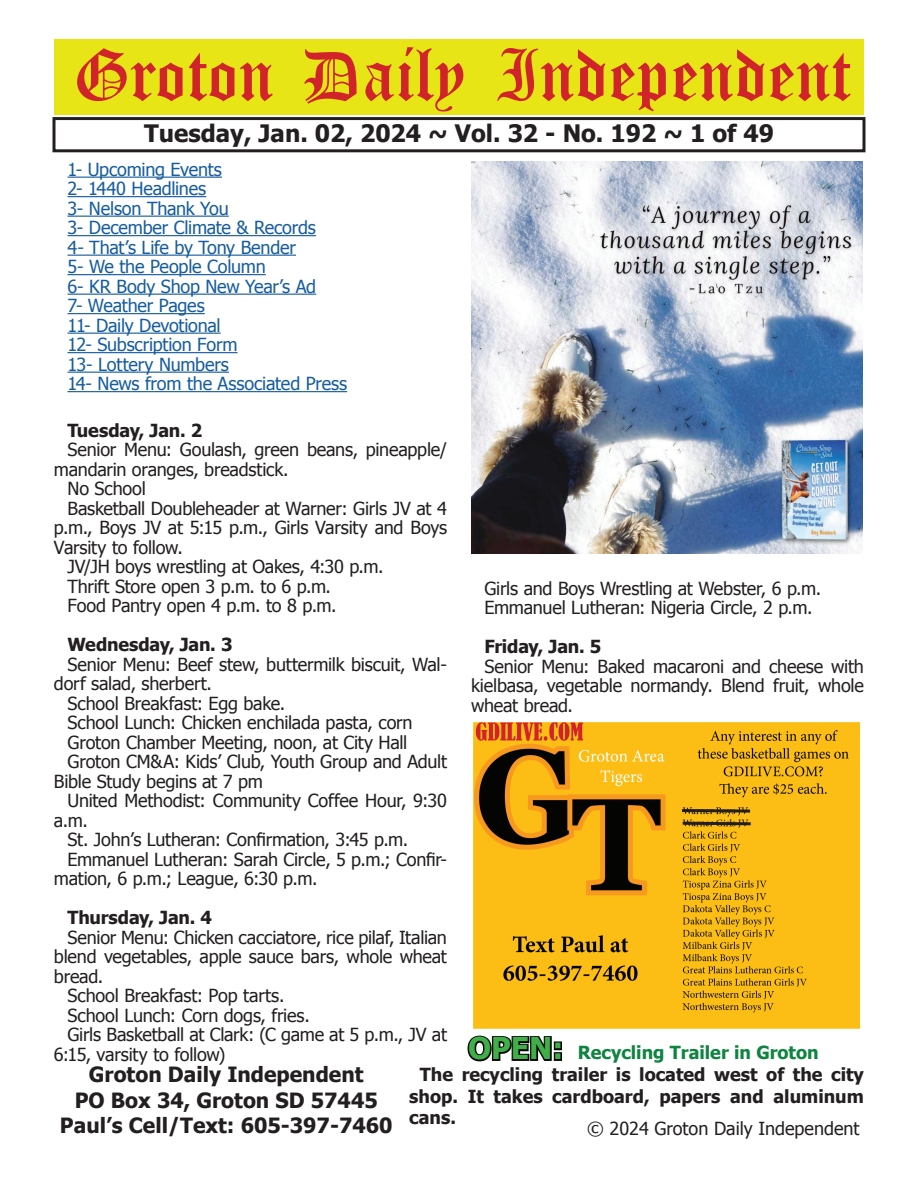
<style>
.page{position:relative;width:918px;height:1188px;background:#fff}
.page>*{position:absolute;margin:0;border:0;box-sizing:border-box;transform-origin:0 0}
.t1{font:54px "Old English Five";color:#d1232a}
.t2{font:700 24px "Tahoma";color:#231f20}
.t3{font:700 21px/25.2px "Tahoma";color:#231f20;text-align:center}
.t4{font:18px/19.5px "Tahoma";letter-spacing:-.01em;color:#231f20}
.t5{font:18px/19.5px "Tahoma";letter-spacing:-.01em;color:#175d9e}
.t6{font:700 18px "Tahoma";color:#231f20}
.t7{font:700 18px "Tahoma";color:#0e8440}
.s1{font-size:30px;color:#040503}
</style>
<div class="page">
<div style="left:52px;top:117px;width:814px;height:35px;border:3px solid #231f20"></div>
<div style="left:54px;top:40px;width:810px;height:75px;background:#e7e515"></div>
<img style="left:473px;top:722px;width:387px;height:307px">
<img style="left:471px;top:162px;width:391px;height:391px">
<svg style="left:679px;top:808px;width:74px;height:6px"></svg>
<svg style="left:680px;top:820px;width:74px;height:7px"></svg>
<hr style="left:68px;top:177px;width:154px;height:1px;background:#175d9e">
<hr style="left:68px;top:196px;width:138px;height:1px;background:#175d9e">
<hr style="left:68px;top:216px;width:161px;height:1px;background:#175d9e">
<hr style="left:68px;top:235px;width:248px;height:1px;background:#175d9e">
<hr style="left:68px;top:255px;width:228px;height:1px;background:#175d9e">
<hr style="left:68px;top:274px;width:198px;height:1px;background:#175d9e">
<hr style="left:68px;top:294px;width:248px;height:1px;background:#175d9e">
<hr style="left:68px;top:313px;width:137px;height:1px;background:#175d9e">
<hr style="left:68px;top:333px;width:153px;height:1px;background:#175d9e">
<hr style="left:68px;top:352px;width:170px;height:1px;background:#175d9e">
<hr style="left:68px;top:372px;width:161px;height:1px;background:#175d9e">
<hr style="left:68px;top:391px;width:279px;height:1px;background:#175d9e">
<h1 class="t1" style="left:73px;top:50px;width:779px">Groton Daily Independent</h1>
<h2 class="t2" style="left:144px;top:116px;width:631px">Tuesday, Jan. 02, 2024 ~ Vol. 32 - No. 192 ~ 1 of 49</h2>
<p class="t5" style="left:68px;top:159px;width:281px">1- Upcoming Events<br>2- 1440 Headlines<br>3- Nelson Thank You<br>3- December Climate &amp; Records<br>4- That’s Life by Tony Bender<br>5- We the People Column<br>6- KR Body Shop New Year’s Ad<br>7- Weather Pages<br>11- Daily Devotional<br>12- Subscription Form<br>13- Lottery Numbers<br>14- News from the Associated Press</p>
<p class="t6" style="left:67px;top:418px;width:136px">Tuesday, Jan. 2</p>
<p class="t4" style="left:67px;top:439px;width:381px">Senior Menu: Goulash, green beans, pineapple/</p>
<p class="t4" style="left:54px;top:459px;width:236px">mandarin oranges, breadstick.</p>
<p class="t4" style="left:67px;top:478px;width:80px">No School</p>
<p class="t4" style="left:67px;top:498px;width:381px">Basketball Doubleheader at Warner: Girls JV at 4</p>
<p class="t4" style="left:54px;top:517px;width:395px">p.m., Boys JV at 5:15 p.m., Girls Varsity and Boys</p>
<p class="t4" style="left:54px;top:537px;width:130px">Varsity to follow.</p>
<p class="t4" style="left:67px;top:556px;width:318px">JV/JH boys wrestling at Oakes, 4:30 p.m.</p>
<p class="t4" style="left:67px;top:576px;width:265px">Thrift Store open 3 p.m. to 6 p.m.</p>
<p class="t4" style="left:67px;top:595px;width:271px">Food Pantry open 4 p.m. to 8 p.m.</p>
<p class="t6" style="left:67px;top:632px;width:167px">Wednesday, Jan. 3</p>
<p class="t4" style="left:67px;top:654px;width:381px">Senior Menu: Beef stew, buttermilk biscuit, Wal-</p>
<p class="t4" style="left:54px;top:673px;width:160px">dorf salad, sherbert.</p>
<p class="t4" style="left:67px;top:693px;width:219px">School Breakfast: Egg bake.</p>
<p class="t4" style="left:67px;top:712px;width:347px">School Lunch: Chicken enchilada pasta, corn</p>
<p class="t4" style="left:67px;top:732px;width:341px">Groton Chamber Meeting, noon, at City Hall</p>
<p class="t4" style="left:67px;top:751px;width:381px">Groton CM&amp;A: Kids’ Club, Youth Group and Adult</p>
<p class="t4" style="left:54px;top:771px;width:210px">Bible Study begins at 7 pm</p>
<p class="t4" style="left:67px;top:790px;width:381px">United Methodist: Community Coffee Hour, 9:30</p>
<p class="t4" style="left:54px;top:810px;width:35px">a.m.</p>
<p class="t4" style="left:67px;top:829px;width:342px">St. John’s Lutheran: Confirmation, 3:45 p.m.</p>
<p class="t4" style="left:67px;top:849px;width:381px">Emmanuel Lutheran: Sarah Circle, 5 p.m.; Confir-</p>
<p class="t4" style="left:54px;top:868px;width:265px">mation, 6 p.m.; League, 6:30 p.m.</p>
<p class="t6" style="left:67px;top:905px;width:146px">Thursday, Jan. 4</p>
<p class="t4" style="left:67px;top:927px;width:381px">Senior Menu: Chicken cacciatore, rice pilaf, Italian</p>
<p class="t4" style="left:54px;top:946px;width:394px">blend vegetables, apple sauce bars, whole wheat</p>
<p class="t4" style="left:54px;top:966px;width:51px">bread.</p>
<p class="t4" style="left:67px;top:985px;width:219px">School Breakfast: Pop tarts.</p>
<p class="t4" style="left:67px;top:1005px;width:244px">School Lunch: Corn dogs, fries.</p>
<p class="t4" style="left:67px;top:1024px;width:381px">Girls Basketball at Clark: (C game at 5 p.m., JV at</p>
<p class="t4" style="left:54px;top:1044px;width:173px">6:15, varsity to follow)</p>
<p class="t4" style="left:484px;top:578px;width:338px">Girls and Boys Wrestling at Webster, 6 p.m.<br>Emmanuel Lutheran: Nigeria Circle, 2 p.m.</p>
<p class="t6" style="left:484px;top:634px;width:118px">Friday, Jan. 5</p>
<p class="t4" style="left:471px;top:656px;width:395px;text-align:justify;text-indent:14px">Senior Menu: Baked macaroni and cheese with kielbasa, vegetable normandy. Blend fruit, whole wheat bread.</p>
<p class="t7" style="left:468px;top:1040px;width:352px"><span class="s1">OPEN:</span> Recycling Trailer in Groton</p>
<p class="t6" style="left:420px;top:1062px;width:446px">The recycling trailer is located west of the city</p>
<p class="t6" style="left:409px;top:1083px;width:456px">shop. It takes cardboard, papers and aluminum</p>
<p class="t6" style="left:409px;top:1105px;width:48px">cans.</p>
<p class="t3" style="left:60px;top:1061px;width:334px">Groton Daily Independent<br>PO Box 34, Groton SD 57445<br>Paul’s Cell/Text: 605-397-7460</p>
<p class="t4" style="left:587px;top:1118px;width:274px">© 2024 Groton Daily Independent</p>
</div>
